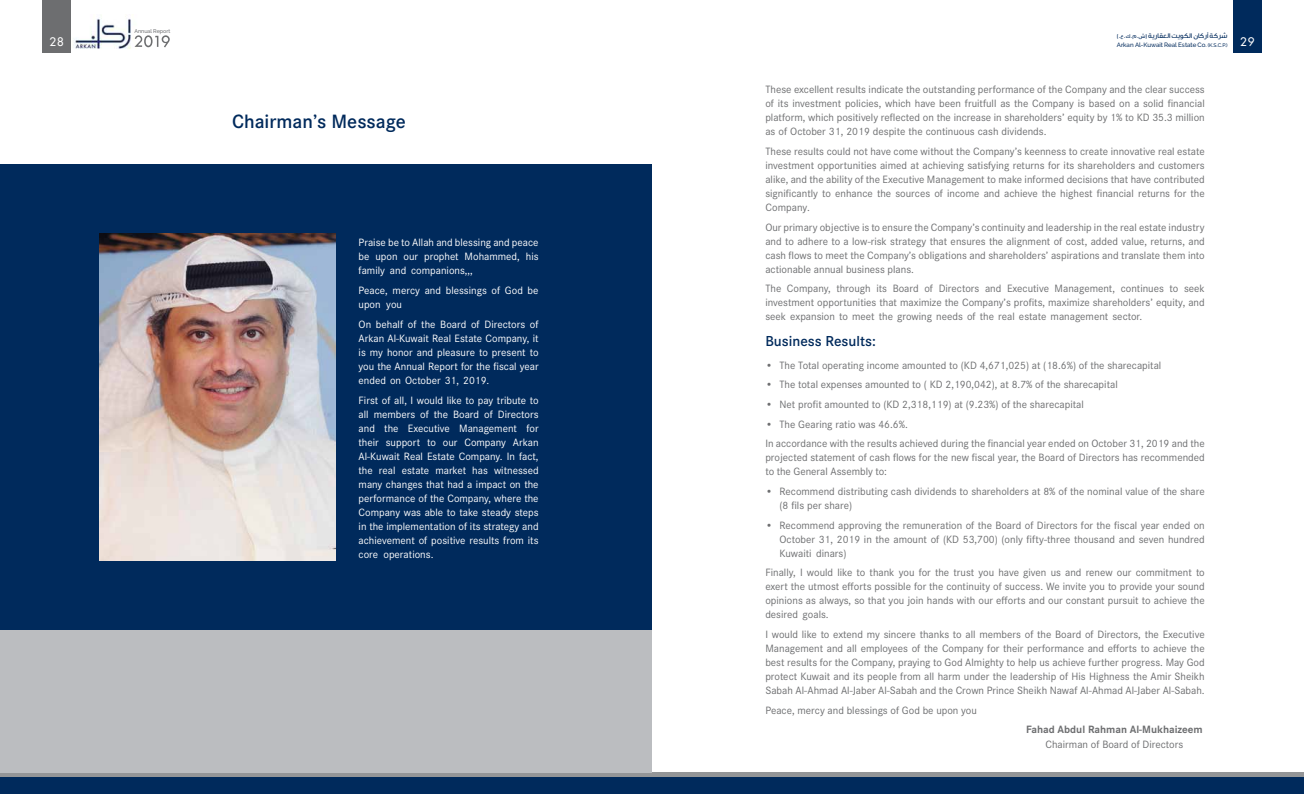
<style>
.page{position:relative;width:1304px;height:794px;background:#fff}
.page>*{position:absolute;margin:0;border:0;box-sizing:border-box;transform-origin:0 0}
.t1{font:600 20px "Corporate S";color:#002a5c}
.t2{font:600 15px "Corporate S";color:#002a5c}
.t3{font:11.5px "Futura";color:#fff}
.t4{font:11px/14px "Corporate S";color:#6d6e70;text-align:justify}
.t5{font:11px/14px "Corporate S";color:#fff;text-align:justify}
.t6{font:700 11px "Corporate S";color:#6d6e70}
.t7{font:500 7.3px "GE Dinar One";color:#002a5c}
.t8{font:500 6.2px "Raleway";color:#002a5c}
.t9{font:500 5.9px "GE Dinar One";color:#002a5c;scale:.96 1}
.t10{font:500 5.4px "Raleway";color:#6d6e70}
.s1{font-size:5.9px}
.s2{font-size:5.2px}
</style>
<div class="page">
<img style="left:74px;top:18px;width:60px;height:31px">
<svg style="left:134px;top:35px;width:36px;height:12px"></svg>
<div style="left:0;top:777px;width:1304px;height:17px;background:#002a5c"></div>
<div style="left:0;top:772px;width:1304px;height:5px;background:#939597"></div>
<div style="left:1233px;top:0;width:28px;height:52px;background:#002a5c"></div>
<div style="left:43px;top:0;width:28px;height:53px;background:#6d6e70"></div>
<div style="left:0;top:417px;width:652px;height:355px;background:#bbbdc0"></div>
<div style="left:0;top:164px;width:652px;height:465px;background:#002a5c"></div>
<img style="left:99px;top:234px;width:237px;height:326px">
<p class="t10" style="left:134px;top:28px;width:37px">Annual Report</p>
<p class="t7" style="left:1146px;top:31px;width:83px">تا ل عق ا ر ية<span class="s1">)</span> كو ي نا ل شركةأ رك ا</p>
<p class="t9" style="left:1117px;top:33px;width:32px">ك.ع. ( م. ش.</p>
<p class="t3" style="left:49px;top:34px;width:16px">28</p>
<p class="t8" style="left:1117px;top:42px;width:139px">Arkan Al-KuwaitReal Estate Co. <span class="s2">(K.S.C.P.)</span> <sup>29</sup></p>
<h1 class="t1" style="left:232px;top:106px;width:175px">Chairman’s Message</h1>
<p class="t5" style="left:359px;top:236px;width:182px">Praise be to Allah and blessing and peace be upon our prophet Mohammed, his family and companions,,,</p>
<p class="t5" style="left:359px;top:283px;width:181px">Peace, mercy and blessings of God be upon you</p>
<p class="t5" style="left:359px;top:317px;width:182px">On behalf of the Board of Directors of Arkan Al-Kuwait Real Estate Company, it is my honor and pleasure to present to you the Annual Report for the fiscal year ended on October 31, 2019.</p>
<p class="t5" style="left:359px;top:393px;width:182px">First of all, I would like to pay tribute to all members of the Board of Directors and the Executive Management for their support to our Company Arkan Al-Kuwait Real Estate Company. In fact, the real estate market has witnessed many changes that had a impact on the performance of the Company, where the Company was able to take steady steps in the implementation of its strategy and achievement of positive results from its core operations.</p>
<p class="t4" style="left:765px;top:83px;width:441px">These excellent results indicate the outstanding performance of the Company and the clear success of its investment policies, which have been fruitfull as the Company is based on a solid financial platform, which positively reflected on the increase in shareholders’ equity by 1% to KD 35.3 million as of October 31, 2019 despite the continuous cash dividends.</p>
<p class="t4" style="left:765px;top:144px;width:441px">These results could not have come without the Company’s keenness to create innovative real estate investment opportunities aimed at achieving satisfying returns for its shareholders and customers alike, and the ability of the Executive Management to make informed decisions that have contributed significantly to enhance the sources of income and achieve the highest financial returns for the Company.</p>
<p class="t4" style="left:765px;top:220px;width:441px">Our primary objective is to ensure the Company’s continuity and leadership in the real estate industry and to adhere to a low-risk strategy that ensures the alignment of cost, added value, returns, and cash flows to meet the Company’s obligations and shareholders’ aspirations and translate them into actionable annual business plans.</p>
<p class="t4" style="left:765px;top:282px;width:441px">The Company, through its Board of Directors and Executive Management, continues to seek investment opportunities that maximize the Company’s profits, maximize shareholders’ equity, and seek expansion to meet the growing needs of the real estate management sector.</p>
<h2 class="t2" style="left:765px;top:330px;width:112px">Business Results:</h2>
<p class="t4" style="left:765px;top:358px;width:398px">• The Total operating income amounted to (KD 4,671,025) at (18.6%) of the sharecapital</p>
<p class="t4" style="left:765px;top:378px;width:354px">• The total expenses amounted to ( KD 2,190,042), at 8.7% of the sharecapital</p>
<p class="t4" style="left:765px;top:397px;width:320px">• Net profit amounted to (KD 2,318,119) at (9.23%) of the sharecapital</p>
<p class="t4" style="left:765px;top:414px;width:441px;line-height:19.7px">• The Gearing ratio was 46.6%.<br>In accordance with the results achieved during the financial year ended on October 31, 2019 and the</p>
<p class="t4" style="left:765px;top:451px;width:441px">projected statement of cash flows for the new fiscal year, the Board of Directors has recommended to the General Assembly to:</p>
<p class="t4" style="left:780px;top:484px;width:427px;text-indent:-14px">• Recommend distributing cash dividends to shareholders at 8% of the nominal value of the share (8 fils per share)</p>
<p class="t4" style="left:780px;top:518px;width:427px;text-indent:-14px">• Recommend approving the remuneration of the Board of Directors for the fiscal year ended on October 31, 2019 in the amount of (KD 53,700) (only fifty-three thousand and seven hundred Kuwaiti dinars)</p>
<p class="t4" style="left:765px;top:566px;width:441px">Finally, I would like to thank you for the trust you have given us and renew our commitment to exert the utmost efforts possible for the continuity of success. We invite you to provide your sound opinions as always, so that you join hands with our efforts and our constant pursuit to achieve the desired goals.</p>
<p class="t4" style="left:765px;top:627px;width:441px">I would like to extend my sincere thanks to all members of the Board of Directors, the Executive Management and all employees of the Company for their performance and efforts to achieve the best results for the Company, praying to God Almighty to help us achieve further progress. May God protect Kuwait and its people from all harm under the leadership of His Highness the Amir Sheikh Sabah Al-Ahmad Al-Jaber Al-Sabah and the Crown Prince Sheikh Nawaf Al-Ahmad Al-Jaber Al-Sabah.</p>
<p class="t4" style="left:765px;top:703px;width:213px">Peace, mercy and blessings of God be upon you</p>
<p class="t6" style="left:1026px;top:721px;width:178px">Fahad Abdul Rahman Al-Mukhaizeem</p>
<p class="t4" style="left:1045px;top:737px;width:139px">Chairman of Board of Directors</p>
</div>
